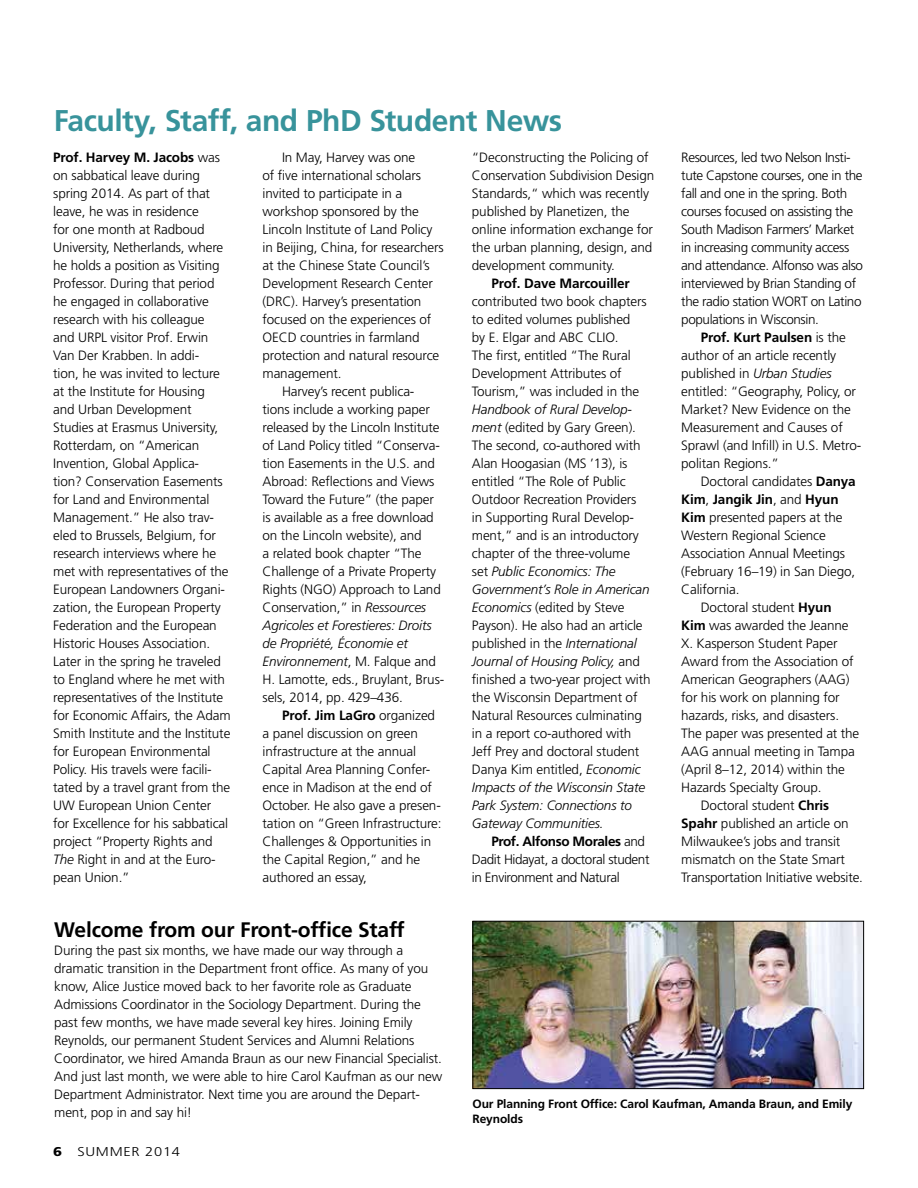
<style>
.page{position:relative;width:918px;height:1188px;background:#fff}
.page>*{position:absolute;margin:0;border:0;box-sizing:border-box;transform-origin:0 0}
.t1{font:700 30px "Frutiger LT Std";letter-spacing:-.015em;color:#38939b}
.T1{font:700 21px "Frutiger LT Std";letter-spacing:-.01em;color:#000}
.T1-2{font:300 13.5px/18px "Frutiger LT Std";letter-spacing:-.01em;color:#000}
.T1-3{font:300 13.5px/18px "Frutiger LT Std";letter-spacing:-.03em;color:#000}
.T1-4{font:300 12.75px "Frutiger LT Std";letter-spacing:.05em;color:#000;scale:1.15 1}
.t2{font:700 12px/15px "Frutiger LT Std";letter-spacing:-.01em;color:#000}
.s1{font-weight:700}
.s2{font-style:italic}
.s3{font-weight:900}
</style>
<div class="page">
<img style="left:474px;top:923px;width:388px;height:164px">
<div style="left:472px;top:921px;width:392px;height:168px;border:1px solid #000"></div>
<h1 class="t1" style="left:54px;top:102px;width:510px">Faculty, Staff, and PhD Student News</h1>
<p class="T1-2" style="left:53px;top:148px;width:179px"><span class="s1">Prof. Harvey M. Jacobs</span> was on sabbatical leave during spring 2014. As part of that leave, he was in residence<br>for one month at Radboud<br>University, Netherlands, where he holds a position as Visiting<br>Professor. During that period he engaged in collaborative research with his colleague<br>and URPL visitor Prof. Erwin<br>Van Der Krabben. In addi-<br>tion, he was invited to lecture at the Institute for Housing<br>and Urban Development<br>Studies at Erasmus University,<br>Rotterdam, on “American<br>Invention, Global Applica&shy;tion? Conservation Easements for Land and Environmental<br>Management.” He also trav&shy;eled to Brussels, Belgium, for research interviews where he met with representatives of the<br>European Landowners Organi&shy;zation, the European Property<br>Federation and the European<br>Historic Houses Association.<br>Later in the spring he traveled to England where he met with representatives of the Institute for Economic Affairs, the Adam<br>Smith Institute and the Institute for European Environmental<br>Policy. His travels were facili&shy;tated by a travel grant from the<br>UW European Union Center for Excellence for his sabbatical project “Property Rights and<br><span class="s2">The</span> Right in and at the Euro&shy;pean Union.”</p>
<p class="T1-2" style="left:263px;top:148px;width:183px;text-indent:19px">In May, Harvey was one<br>of five international scholars invited to participate in a workshop sponsored by the<br>Lincoln Institute of Land Policy in Beijing, China, for researchers at the Chinese State Council’s<br>Development Research Center (DRC). Harvey’s presentation focused on the experiences of<br>OECD countries in farmland protection and natural resource management.</p>
<p class="T1-2" style="left:263px;top:382px;width:183px;text-indent:19px">Harvey’s recent publica&shy;tions include a working paper released by the Lincoln Institute of Land Policy titled “Conserva&shy;tion Easements in the U.S. and<br>Abroad: Reflections and Views<br>Toward the Future” (the paper is available as a free download on the Lincoln website), and<br>a related book chapter “The<br>Challenge of a Private Property<br>Rights (NGO) Approach to Land<br>Conservation,” in <span class="s2">Ressources<br>Agricoles et Forestieres: Droits de Propriété, Économie et<br>Environnement</span>, M. Falque and<br>H. Lamotte, eds., Bruylant, Brus&shy;sels, 2014, pp. 429–436.</p>
<p class="T1-2" style="left:263px;top:706px;width:181px;text-indent:20px"><span class="s1">Prof. Jim LaGro</span> organized a panel discussion on green infrastructure at the annual<br>Capital Area Planning Confer&shy;ence in Madison at the end of<br>October. He also gave a presen&shy;tation on “Green Infrastructure:<br>Challenges &amp; Opportunities in the Capital Region,” and he authored an essay,</p>
<p class="T1-2" style="left:472px;top:148px;width:184px">“Deconstructing the Policing of<br>Conservation Subdivision Design<br>Standards,“ which was recently published by Planetizen, the online information exchange for the urban planning, design, and development community.</p>
<p class="T1-2" style="left:472px;top:274px;width:180px;text-indent:20px"><span class="s1">Prof. Dave Marcouiller </span>contributed two book chapters to edited volumes published<br>by E. Elgar and ABC CLIO.<br>The first, entitled “The Rural<br>Development Attributes of<br>Tourism,” was included in the<br><span class="s2">Handbook of Rural Develop&shy;ment</span> (edited by Gary Green).<br>The second, co-authored with<br>Alan Hoogasian (MS ’13), is entitled “The Role of Public<br>Outdoor Recreation Providers<br>in Supporting Rural Develop&shy;ment,” and is an introductory chapter of the three-volume<br>set <span class="s2">Public Economics: The<br>Government’s Role in American<br>Economics</span> (edited by Steve<br>Payson). He also had an article published in the <span class="s2">International<br>Journal of Housing Policy,</span> and finished a two-year project with the Wisconsin Department of<br>Natural Resources culminating in a report co-authored with<br>Jeff Prey and doctoral student<br>Danya Kim entitled, <span class="s2">Economic<br>Impacts of the Wisconsin State<br>Park System: Connections to<br>Gateway Communities.</span></p>
<p class="T1-3" style="left:472px;top:832px;width:179px;text-indent:20px"><span class="s1">Prof. Alfonso Morales</span> and<br>Dadit Hidayat, a doctoral student in Environment and Natural</p>
<p class="T1-3" style="left:681px;top:148px;width:183px">Resources, led two Nelson Insti&shy;tute Capstone courses, one in the fall and one in the spring. Both courses focused on assisting the<br>South Madison Farmers’ Market in increasing community access and attendance. Alfonso was also interviewed by Brian Standing of the radio station WORT on Latino populations in Wisconsin.</p>
<p class="T1-2" style="left:681px;top:328px;width:181px;text-indent:20px"><span class="s1">Prof. Kurt Paulsen</span> is the author of an article recently published in <span class="s2">Urban Studies </span>entitled: “Geography, Policy, or<br>Market? New Evidence on the<br>Measurement and Causes of<br>Sprawl (and Infill) in U.S. Metro&shy;politan Regions.”</p>
<p class="T1-2" style="left:681px;top:472px;width:176px;text-indent:19px">Doctoral candidates <span class="s1">Danya<br>Kim</span>, <span class="s1">Jangik Jin</span>, and <span class="s1">Hyun<br>Kim</span> presented papers at the<br>Western Regional Science<br>Association Annual Meetings (February 16–19) in San Diego,<br>California.</p>
<p class="T1-2" style="left:681px;top:598px;width:180px;text-indent:19px">Doctoral student <span class="s1">Hyun<br>Kim</span> was awarded the Jeanne<br>X. Kasperson Student Paper<br>Award from the Association of<br>American Geographers (AAG) for his work on planning for hazards, risks, and disasters.<br>The paper was presented at the<br>AAG annual meeting in Tampa (April 8–12, 2014) within the<br>Hazards Specialty Group.</p>
<p class="T1-2" style="left:681px;top:796px;width:183px;text-indent:19px">Doctoral student <span class="s1">Chris<br>Spahr</span> published an article on<br>Milwaukee’s jobs and transit mismatch on the State Smart<br>Transportation Initiative website.</p>
<p class="T1" style="left:54px;top:917px;width:352px">Welcome from our Front-office Staff</p>
<p class="T1-2" style="left:54px;top:941px;width:390px">During the past six months, we have made our way through a dramatic transition in the Department front office. As many of you know, Alice Justice moved back to her favorite role as Graduate Admissions Coordinator in the Sociology Department. During the past few months, we have made several key hires. Joining Emily Reynolds, our permanent Student Services and Alumni Relations Coordinator, we hired Amanda Braun as our new Financial Specialist.<br>And just last month, we were able to hire Carol Kaufman as our new Department Administrator. Next time you are around the Depart&shy;ment, pop in and say hi!</p>
<p class="T1-4" style="left:53px;top:1144px;width:112px"><span class="s3">6</span> SUMMER 2014</p>
<p class="t2" style="left:472px;top:1096px;width:381px">Our Planning Front Office: Carol Kaufman, Amanda Braun, and Emily<br>Reynolds</p>
</div>
